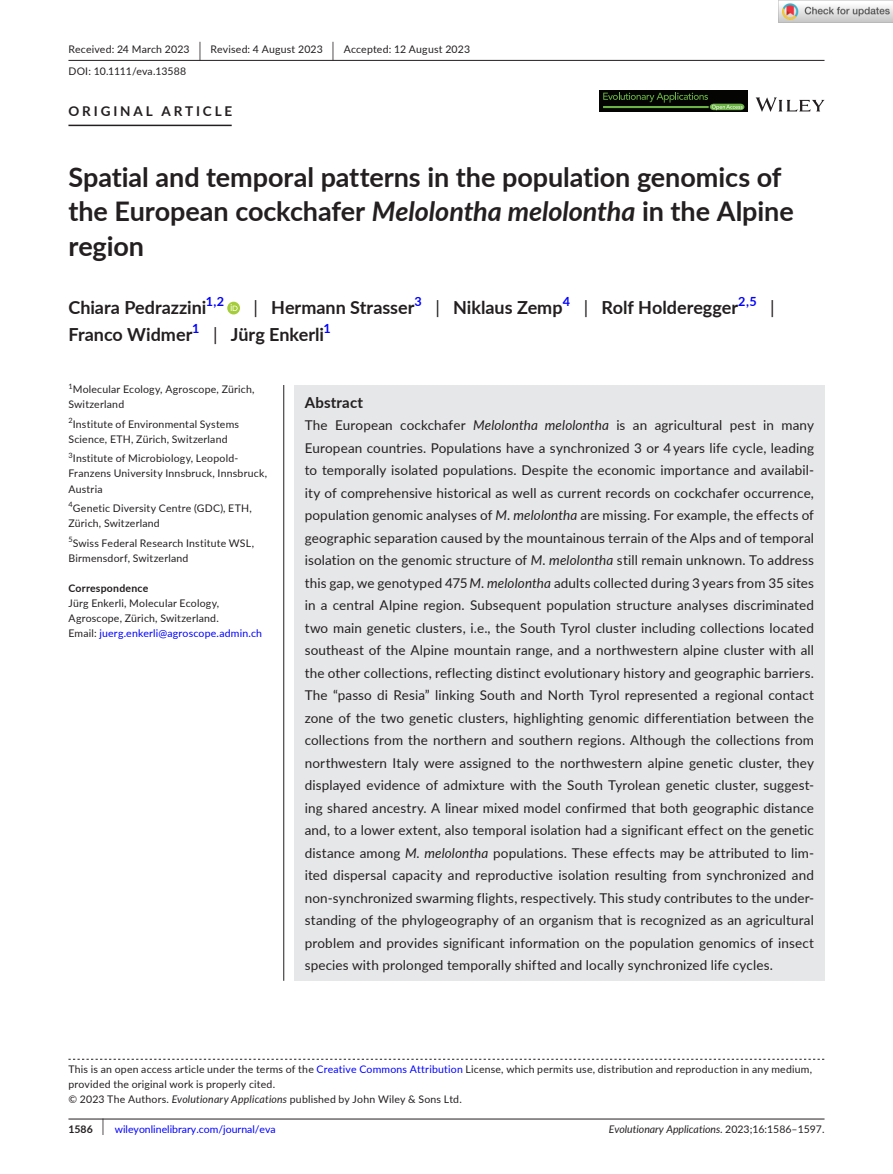
<style>
.page{position:relative;width:893px;height:1174px;background:#fff}
.page>*{position:absolute;margin:0;border:0;box-sizing:border-box;transform-origin:0 0}
.t1{font:700 27px/34.5px "Lato";color:#231f20}
.t2{font:700 18px "Lato";color:#231f20}
.t3{font:18px "Lato";color:#231f20}
.t4{font:700 15px "Lato";letter-spacing:.015em;color:#231f20}
.t5{font:13.5px/22.5px "Lato";letter-spacing:.01em;color:#231f20;text-align:justify}
.t6{font:700 13.5px "Lato";letter-spacing:.215em;color:#231f20}
.t7{font:700 12.6px "Lato";color:#00f}
.t8{font:10.5px/15px "Lato";letter-spacing:.02em;color:#231f20}
.t9{font:italic 10.5px "Lato";color:#231f20}
.t10{font:10.5px "Lato";color:#00f}
.t11{font:700 10.5px "Lato";letter-spacing:.02em;color:#231f20}
.t12{font:7.35px "Lato";color:#231f20}
.s1{font-size:19.65px}
.s2{font-style:italic}
.s3{font-weight:400}
.s4{color:#00f}
.s5{font-weight:700;color:#231f20}
.s6{font-size:17.4px;color:#231f20}
.s7{font-style:normal}
</style>
<div class="page">
<hr style="left:68px;top:1118px;width:756px;height:1px;background:#231f20">
<svg style="left:756px;top:97px;width:68px;height:15px"></svg>
<div style="left:599px;top:91px;width:149px;height:21px;background:#040503"></div>
<svg style="left:603px;top:92px;width:141px;height:18px"></svg>
<hr style="left:68px;top:60px;width:756px;height:1px;background:#231f20">
<hr style="left:68px;top:125px;width:164px;height:1px;background:#231f20">
<svg style="left:227px;top:302px;width:13px;height:12px"></svg>
<svg style="left:231px;top:304px;width:7px;height:7px"></svg>
<svg style="left:68px;top:1058px;width:756px;height:1px"></svg>
<div style="left:294px;top:385px;width:530px;height:595px;background:#e6e7e9"></div>
<hr style="left:283px;top:385px;width:1px;height:595px;background:#231f20">
<img style="left:779px;top:0;width:114px;height:23px">
<p class="t8" style="left:68px;top:38px;width:403px;line-height:21.8px">Received: 24 March 2023 <span class="s1">|</span> Revised: 4 August 2023 <span class="s1">|</span> Accepted: 12 August 2023<br>DOI: 10.1111/eva.13588</p>
<p class="t6" style="left:68px;top:101px;width:165px">ORIGINAL ARTICLE</p>
<h1 class="t1" style="left:68px;top:159px;width:727px">Spatial and temporal patterns in the population genomics of the European cockchafer <span class="s2">Melolontha melolontha</span> in the Alpine region</h1>
<h2 class="t2" style="left:68px;top:295px;width:140px">Chiara Pedrazzini</h2>
<p class="t7" style="left:206px;top:292px;width:20px">1,2</p>
<h2 class="t2" style="left:253px;top:295px;width:163px"><span class="s3">|</span> Hermann Strasser</h2>
<p class="t7" style="left:415px;top:292px;width:9px">3</p>
<h2 class="t2" style="left:435px;top:295px;width:129px"><span class="s3">|</span> Niklaus Zemp</h2>
<p class="t7" style="left:563px;top:292px;width:9px">4</p>
<h2 class="t2" style="left:584px;top:295px;width:156px"><span class="s3">|</span> Rolf Holderegger</h2>
<p class="t7" style="left:738px;top:292px;width:20px">2,5</p>
<h2 class="t3" style="left:770px;top:295px;width:6px">|</h2>
<h2 class="t2" style="left:68px;top:322px;width:125px">Franco Widmer</h2>
<p class="t7" style="left:192px;top:319px;width:9px">1</p>
<h2 class="t2" style="left:213px;top:322px;width:113px"><span class="s3">|</span> Jürg Enkerli</h2>
<p class="t7" style="left:324px;top:319px;width:9px">1</p>
<p class="t12" style="left:68px;top:381px;width:6px">1</p>
<p class="t8" style="left:68px;top:382px;width:188px;text-indent:4px">Molecular Ecology, Agroscope, Zürich,<br>Switzerland</p>
<p class="t8" style="left:68px;top:416px;width:172px"><sup>2</sup>Institute of Environmental Systems<br>Science, ETH, Zürich, Switzerland</p>
<p class="t8" style="left:68px;top:451px;width:200px"><sup>3</sup>Institute of Microbiology, Leopold-<br>Franzens University Innsbruck, Innsbruck,<br>Austria</p>
<p class="t8" style="left:68px;top:500px;width:185px"><sup>4</sup>Genetic Diversity Centre (GDC), ETH,<br>Zürich, Switzerland</p>
<p class="t8" style="left:68px;top:535px;width:187px"><sup>5</sup>Swiss Federal Research Institute WSL,<br>Birmensdorf, Switzerland</p>
<p class="t11" style="left:68px;top:580px;width:81px">Correspondence</p>
<p class="t8" style="left:68px;top:595px;width:195px">Jürg Enkerli, Molecular Ecology,<br>Agroscope, Zürich, Switzerland.<br>Email: <span class="s4">juerg.enkerli@agroscope.admin.ch</span></p>
<p class="t4" style="left:305px;top:391px;width:60px">Abstract</p>
<p class="t5" style="left:305px;top:413px;width:511px">The European cockchafer <span class="s2">Melolontha melolontha</span> is an agricultural pest in many European countries. Populations have a synchronized 3 or 4 years life cycle, leading to temporally isolated populations. Despite the economic importance and availabil&shy;ity of comprehensive historical as well as current records on cockchafer occurrence, population genomic analyses of <span class="s2">M. melolontha</span> are missing. For example, the effects of geographic separation caused by the mountainous terrain of the Alps and of temporal isolation on the genomic structure of <span class="s2">M. melolontha</span> still remain unknown. To address this gap, we genotyped 475 <span class="s2">M. melolontha</span> adults collected during 3 years from 35 sites in a central Alpine region. Subsequent population structure analyses discriminated two main genetic clusters, i.e., the South Tyrol cluster including collections located southeast of the Alpine mountain range, and a northwestern alpine cluster with all the other collections, reflecting distinct evolutionary history and geographic barriers.<br>The “passo di Resia” linking South and North Tyrol represented a regional contact zone of the two genetic clusters, highlighting genomic differentiation between the collections from the northern and southern regions. Although the collections from northwestern Italy were assigned to the northwestern alpine genetic cluster, they displayed evidence of admixture with the South Tyrolean genetic cluster, suggest&shy;ing shared ancestry. A linear mixed model confirmed that both geographic distance and, to a lower extent, also temporal isolation had a significant effect on the genetic distance among <span class="s2">M. melolontha</span> populations. These effects may be attributed to lim&shy;ited dispersal capacity and reproductive isolation resulting from synchronized and non-synchronized swarming flights, respectively. This study contributes to the under&shy;standing of the phylogeography of an organism that is recognized as an agricultural problem and provides significant information on the population genomics of insect species with prolonged temporally shifted and locally synchronized life cycles.</p>
<p class="t8" style="left:68px;top:1061px;width:745px">This is an open access article under the terms of the <span class="s4">Creative Commons Attribution</span> License, which permits use, distribution and reproduction in any medium, provided the original work is properly cited.<br>© 2023 The Authors. <span class="s2">Evolutionary Applications</span> published by John Wiley &amp; Sons Ltd.</p>
<p class="t10" style="left:68px;top:1121px;width:209px"><span class="s5">1586</span> <span class="s6">|</span> wileyonlinelibrary.com/journal/eva</p>
<p class="t9" style="left:609px;top:1121px;width:217px">Evolutionary Applications. <span class="s7">2023;16:1586–1597.</span></p>
</div>
